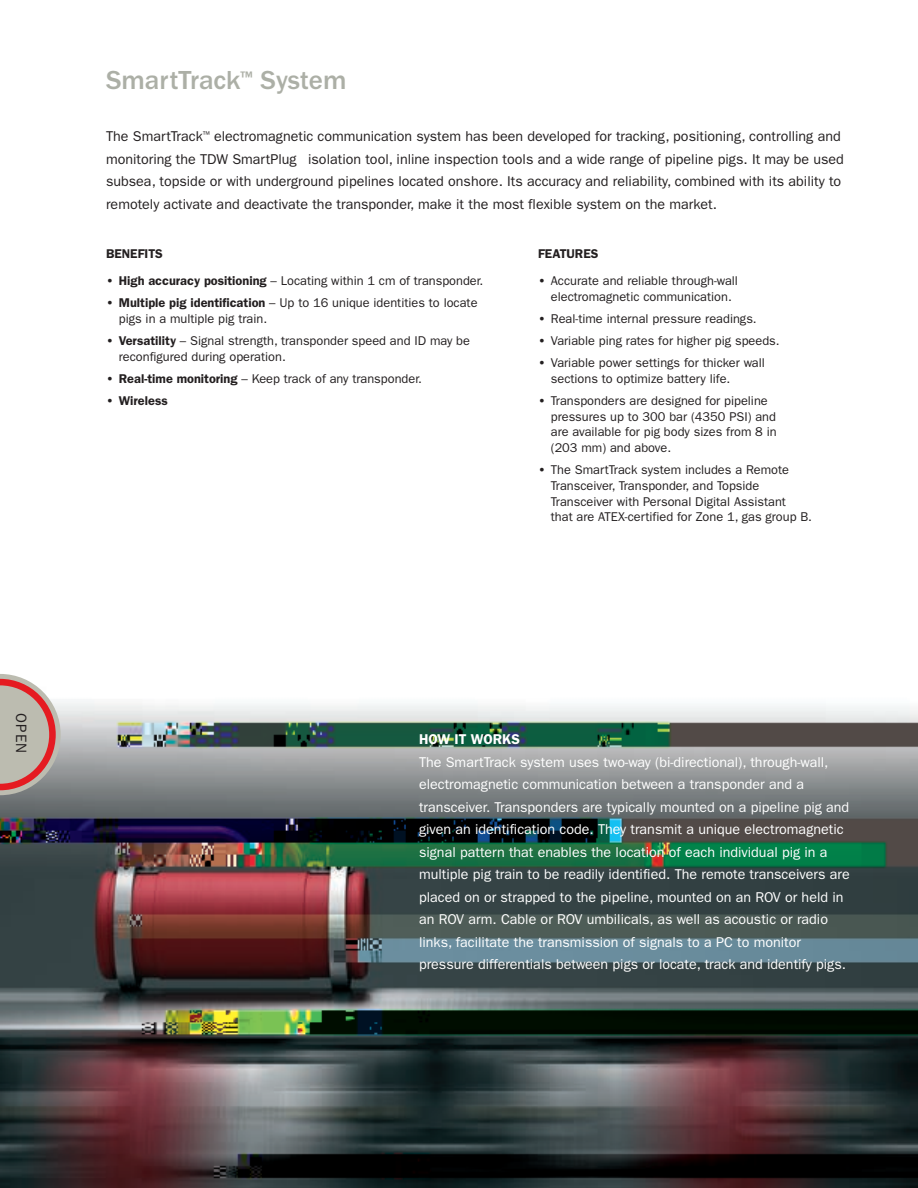
<style>
.page{position:relative;width:918px;height:1188px;background:#fff}
.page>*{position:absolute;margin:0;border:0;box-sizing:border-box;transform-origin:0 0}
.t1{font:500 27px "ITC Franklin Gothic Std";color:#acafa6}
.t2{font:15px "ITC Franklin Gothic Std";color:#231f20}
.t3{font:14.25px/22.5px "ITC Franklin Gothic Std";color:#fff}
.t4{font:14.25px/22.5px "ITC Franklin Gothic Std";color:#231f20}
.t5{font:600 14.25px "ITC Franklin Gothic Std";color:#fff}
.t6{font:12.75px/15.8px "ITC Franklin Gothic Std";color:#231f20}
.t7{font:600 12.75px "ITC Franklin Gothic Std";color:#231f20}
.s1{font-weight:600}
</style>
<div class="page">
<img style="left:0;top:701px;width:918px;height:487px">
<svg style="left:0;top:674px;width:61px;height:121px;background:#c3a69f"></svg>
<p class="t2" style="left:30px;top:713px;width:42px;rotate:90deg">OPEN</p>
<h1 class="t1" style="left:106px;top:65px;width:242px">SmartTrack<sup>™</sup> System</h1>
<p class="t4" style="left:106px;top:125px;width:739px">The SmartTrack<sup>™</sup> electromagnetic communication system has been developed for tracking, positioning, controlling and monitoring the TDW SmartPlug® isolation tool, inline inspection tools and a wide range of pipeline pigs. It may be used subsea, topside or with underground pipelines located onshore. Its accuracy and reliability, combined with its ability to remotely activate and deactivate the transponder, make it the most flexible system on the market.</p>
<p class="t7" style="left:106px;top:246px;width:58px">BENEFITS</p>
<p class="t6" style="left:106px;top:273px;width:379px"><span class="s1">• High accuracy positioning</span> – Locating within 1 cm of transponder.</p>
<p class="t6" style="left:119px;top:295px;width:360px;text-indent:-13px"><span class="s1">• Multiple pig identification</span> – Up to 16 unique identities to locate pigs in a multiple pig train.</p>
<p class="t6" style="left:119px;top:333px;width:353px;text-indent:-13px"><span class="s1">• Versatility</span> – Signal strength, transponder speed and ID may be reconfigured during operation.</p>
<p class="t6" style="left:106px;top:371px;width:317px"><span class="s1">• Real-time monitoring</span> – Keep track of any transponder.</p>
<p class="t7" style="left:106px;top:393px;width:63px">• Wireless</p>
<p class="t7" style="left:538px;top:246px;width:62px">FEATURES</p>
<p class="t6" style="left:538px;top:273px;width:201px;text-align:center"><span class="s1">•</span> Accurate and reliable through-wall electromagnetic communication.</p>
<p class="t6" style="left:538px;top:311px;width:220px"><span class="s1">•</span> Real-time internal pressure readings.</p>
<p class="t6" style="left:538px;top:333px;width:243px"><span class="s1">•</span> Variable ping rates for higher pig speeds.</p>
<p class="t6" style="left:551px;top:355px;width:216px;text-indent:-13px"><span class="s1">•</span> Variable power settings for thicker wall sections to optimize battery life.</p>
<p class="t6" style="left:551px;top:393px;width:227px;text-indent:-13px"><span class="s1">•</span> Transponders are designed for pipeline pressures up to 300 bar (4350 PSI) and are available for pig body sizes from 8 in (203 mm) and above.</p>
<p class="t6" style="left:551px;top:462px;width:263px;text-indent:-13px"><span class="s1">•</span> The SmartTrack system includes a Remote Transceiver, Transponder, and Topside Transceiver with Personal Digital Assistant<br>that are ATEX-certified for Zone 1, gas group B.</p>
<p class="t5" style="left:419px;top:731px;width:102px">HOW IT WORKS</p>
<p class="t3" style="left:419px;top:751px;width:432px">The SmartTrack system uses two-way (bi-directional), through-wall, electromagnetic communication between a transponder and a transceiver. Transponders are typically mounted on a pipeline pig and given an identification code. They transmit a unique electromagnetic signal pattern that enables the location of each individual pig in a multiple pig train to be readily identified. The remote transceivers are placed on or strapped to the pipeline, mounted on an ROV or held in an ROV arm. Cable or ROV umbilicals, as well as acoustic or radio links, facilitate the transmission of signals to a PC to monitor pressure differentials between pigs or locate, track and identify pigs.</p>
</div>
